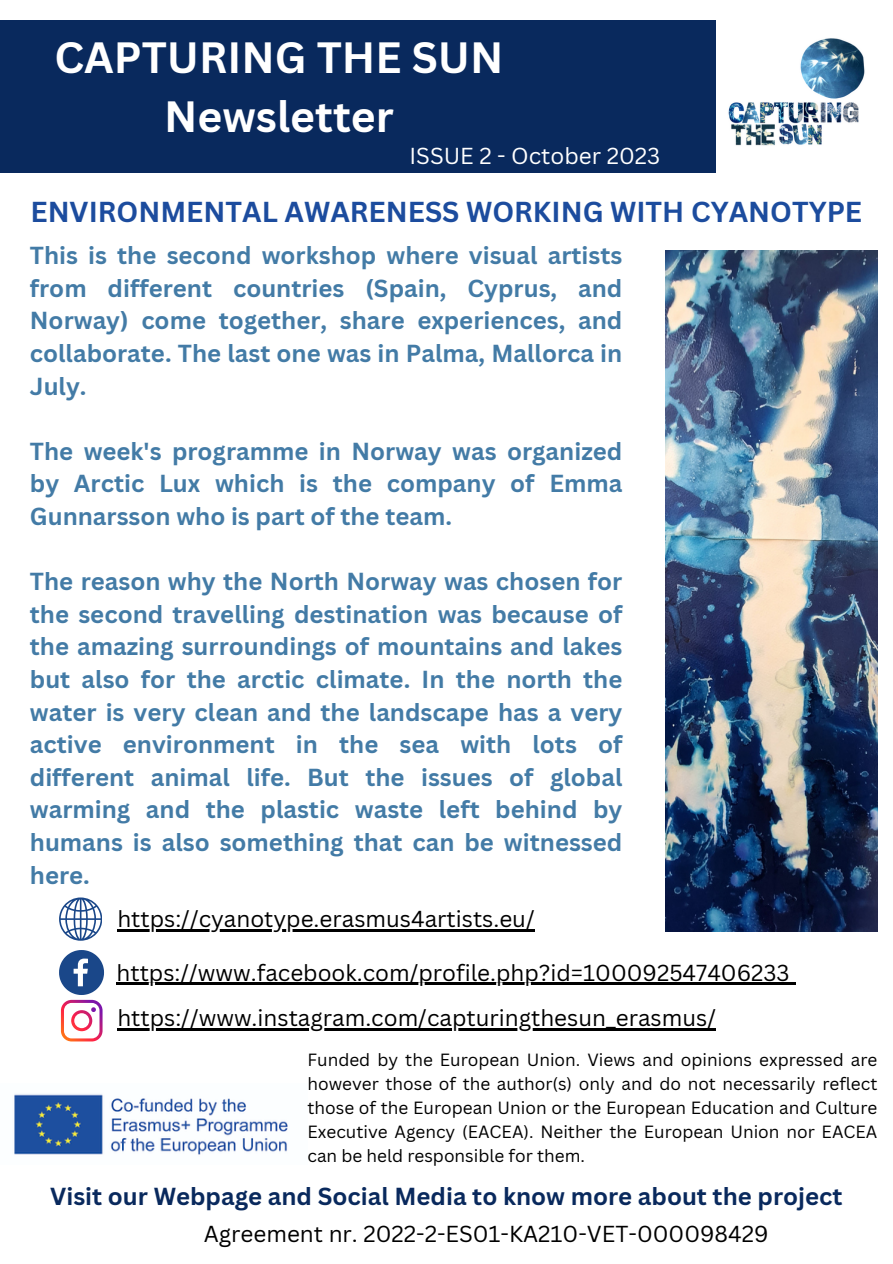
<style>
.page{position:relative;width:893px;height:1264px;background:#fff}
.page>*{position:absolute;margin:0;border:0;box-sizing:border-box;transform-origin:0 0}
.t1{font:700 42.6px "Canva Sans";color:#fff}
.t2{font:700 28.05px "Canva Sans";color:#1c4c9e}
.t3{font:700 24px/32.5px "Canva Sans";color:#437ba6;text-align:justify}
.t4{font:700 24px "Canva Sans";color:#09295d}
.t5{font:22.5px "Canva Sans";color:#000}
.t6{font:22.5px "Canva Sans";color:#fff}
.t7{font:17.25px/24px "Canva Sans";color:#000;text-align:justify}
</style>
<div class="page">
<div style="left:0;top:20px;width:812px;height:153px;background:#09295d"></div>
<img style="left:716px;top:20px;width:149px;height:153px">
<img style="left:14px;top:1094px;width:274px;height:61px">
<svg style="left:59px;top:950px;width:45px;height:91px"></svg>
<svg style="left:59px;top:897px;width:43px;height:43px"></svg>
<img style="left:665px;top:250px;width:212px;height:681px">
<hr style="left:117px;top:929px;width:418px;height:2px;background:#000">
<hr style="left:116px;top:982px;width:674px;height:3px;background:#000">
<svg style="left:790px;top:982px;width:5px;height:3px"></svg>
<hr style="left:117px;top:1028px;width:599px;height:2px;background:#000">
<p class="t1" style="left:54px;top:27px;width:450px">CAPTURING THE SUN</p>
<p class="t1" style="left:164px;top:87px;width:231px">Newsletter</p>
<p class="t6" style="left:409px;top:139px;width:252px">ISSUE 2 - October 2023</p>
<p class="t2" style="left:30px;top:192px;width:833px">ENVIRONMENTAL AWARENESS WORKING WITH CYANOTYPE</p>
<p class="t3" style="left:30px;top:238px;width:594px">This is the second workshop where visual artists from different countries (Spain, Cyprus, and Norway) come together, share experiences, and collaborate. The last one was in Palma, Mallorca in July.</p>
<p class="t3" style="left:30px;top:434px;width:594px">The week's programme in Norway was organized by Arctic Lux which is the company of Emma Gunnarsson who is part of the team.</p>
<p class="t3" style="left:30px;top:564px;width:594px">The reason why the North Norway was chosen for the second travelling destination was because of the amazing surroundings of mountains and lakes but also for the arctic climate. In the north the water is very clean and the landscape has a very active environment in the sea with lots of different animal life. But the issues of global warming and the plastic waste left behind by humans is also something that can be witnessed here.</p>
<p class="t5" style="left:117px;top:903px;width:419px">https://cyanotype.erasmus4artists.eu/</p>
<p class="t5" style="left:116px;top:956px;width:674px">https://www.facebook.com/profile.php?id=100092547406233</p>
<p class="t5" style="left:117px;top:1001px;width:600px">https://www.instagram.com/capturingthesun_erasmus/</p>
<p class="t7" style="left:307px;top:1047px;width:571px">Funded by the European Union. Views and opinions expressed are however those of the author(s) only and do not necessarily reflect those of the European Union or the European Education and Culture Executive Agency (EACEA). Neither the European Union nor EACEA can be held responsible for them.</p>
<p class="t4" style="left:50px;top:1179px;width:793px">Visit our Webpage and Social Media to know more about the project</p>
<p class="t5" style="left:204px;top:1217px;width:566px">Agreement nr. 2022-2-ES01-KA210-VET-000098429</p>
</div>
